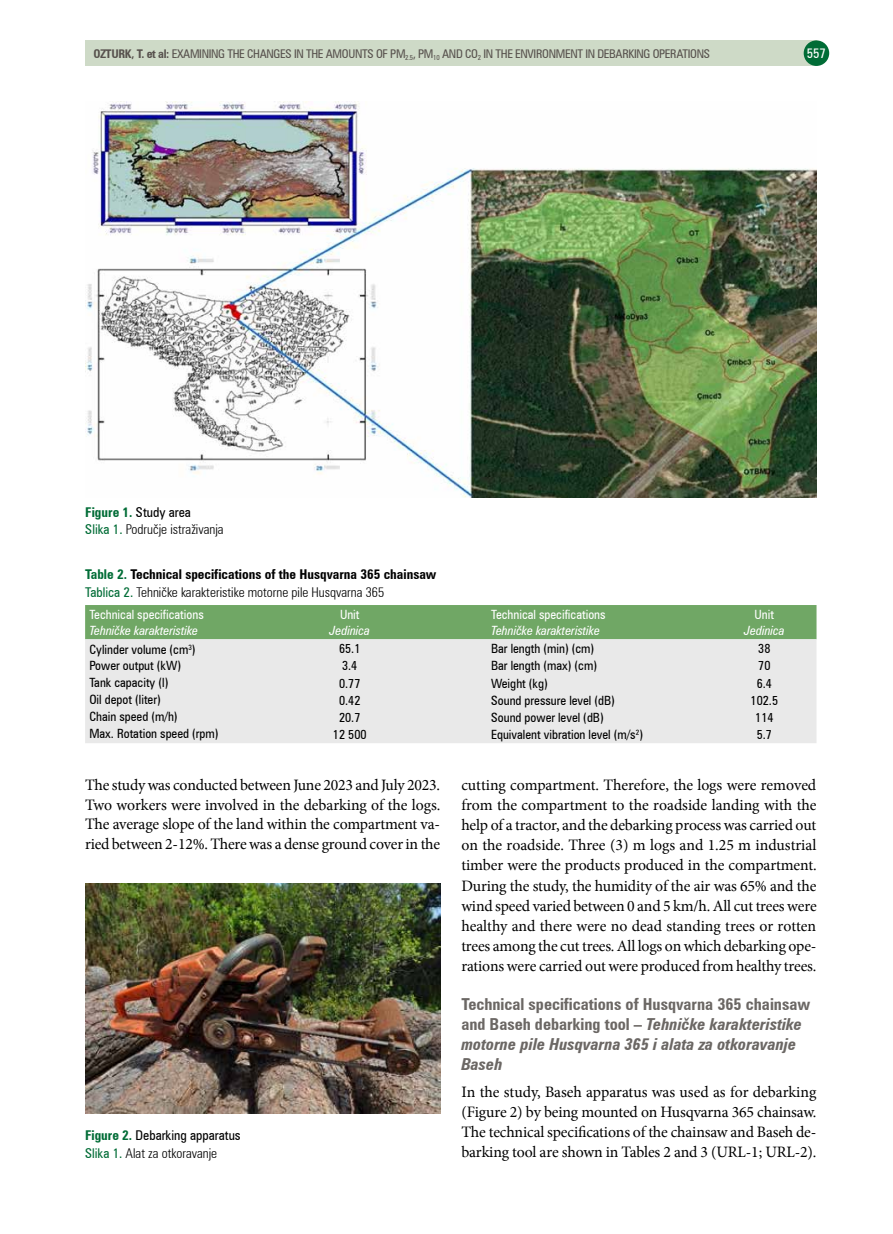
<style>
.page{position:relative;width:893px;height:1234px;background:#fff}
.page>*{position:absolute;margin:0;border:0;box-sizing:border-box;transform-origin:0 0}
.t1{font:italic 700 condensed 16.5px/20.1px "Zurich BT";color:#6b6764}
.t2{font:15.75px/20.1px "Minion Pro";letter-spacing:-.01em;color:#000;text-align:justify}
.t3{font:700 condensed 13.5px/17.1px "Zurich BT";color:#000}
.t4{font:condensed 13.5px/17.1px "Zurich BT";color:#000}
.t5{font:300 condensed 13.5px/17.1px "Zurich BT";color:#000}
.t6{font:condensed 13.5px "Zurich BT";color:#fff}
.t7{font:condensed 12.75px/17.1px "Zurich BT";color:#000}
.t8{font:italic condensed 12.75px "Zurich BT";color:#fff}
.t9{font:condensed 12.75px "Zurich BT";color:#fff}
.t10{font:condensed 12px "Zurich BT";letter-spacing:-.025em;color:#57514d}
.s1{font-weight:700}
.s2{font-weight:700;color:#006c36}
.s3{font-weight:400}
.s4{font-weight:400;color:#006c36}
.s5{color:#006c36}
.s6{font-weight:300}
.s7{font-style:normal}
</style>
<div class="page">
<div style="left:85px;top:40px;width:731px;height:26px;background:#cedac7"></div>
<div style="left:804px;top:40px;width:25px;height:26px;background:#006c36;border-radius:50%"></div>
<img style="left:85px;top:101px;width:731px;height:396px">
<div style="left:85px;top:605px;width:731px;height:34px;background:#70a765"></div>
<div style="left:85px;top:639px;width:731px;height:104px;background:#e9e9e9"></div>
<img style="left:85px;top:883px;width:355px;height:229px">
<p class="t10" style="left:94px;top:46px;width:618px"><span class="s1">OZTURK, T. et al:</span> EXAMINING THE CHANGES IN THE AMOUNTS OF PM<sub>2.5</sub>, PM<sub>10</sub> AND CO<sub>2</sub> IN THE ENVIRONMENT IN DEBARKING OPERATIONS</p>
<p class="t6" style="left:807px;top:45px;width:21px">557</p>
<p class="t5" style="left:85px;top:503px;width:140px"><span class="s2">Figure 1.</span> <span class="s3">Study area<br></span><span class="s4">Slika 1.</span> Područje istraživanja</p>
<p class="t3" style="left:85px;top:565px;width:353px"><span class="s5">Table 2.</span> Technical specifications of the Husqvarna 365 chainsaw<br><span class="s4">Tablica 2.</span> <span class="s6">Tehničke karakteristike motorne pile Husqvarna 365</span></p>
<p class="t9" style="left:89px;top:606px;width:116px">Technical specifications</p>
<p class="t8" style="left:89px;top:622px;width:110px">Tehničke karakteristike</p>
<p class="t9" style="left:340px;top:606px;width:21px">Unit</p>
<p class="t8" style="left:329px;top:622px;width:42px">Jedinica</p>
<p class="t9" style="left:491px;top:606px;width:116px">Technical specifications</p>
<p class="t8" style="left:491px;top:622px;width:110px">Tehničke karakteristike</p>
<p class="t9" style="left:755px;top:606px;width:21px">Unit</p>
<p class="t8" style="left:744px;top:622px;width:42px">Jedinica</p>
<p class="t7" style="left:89px;top:640px;width:131px">Cylinder volume (cm<sup>3</sup>)<br>Power output (kW)<br>Tank capacity (l)<br>Oil depot (liter)<br>Chain speed (m/h)<br>Max. Rotation speed (rpm)</p>
<p class="t7" style="left:333px;top:640px;width:35px;text-align:center">65.1<br>3.4<br>0.77<br>0.42<br>20.7<br>12 500</p>
<p class="t7" style="left:491px;top:640px;width:153px">Bar length (min) (cm)<br>Bar length (max) (cm)<br>Weight (kg)<br>Sound pressure level (dB)<br>Sound power level (dB)<br>Equivalent vibration level (m/s<sup>2</sup>)</p>
<p class="t7" style="left:751px;top:640px;width:29px;text-align:center">38<br>70<br>6.4<br>102.5<br>114<br>5.7</p>
<p class="t2" style="left:85px;top:775px;width:357px;line-height:19.5px">The study was conducted between June 2023 and July 2023.<br>Two workers were involved in the debarking of the logs.<br>The average slope of the land within the compartment va&shy;ried between 2-12%. There was a dense ground cover in the</p>
<p class="t2" style="left:461px;top:775px;width:357px">cutting compartment. Therefore, the logs were removed from the compartment to the roadside landing with the help of a tractor, and the debarking process was carried out on the roadside. Three (3) m logs and 1.25 m industrial timber were the products produced in the compartment.<br>During the study, the humidity of the air was 65% and the wind speed varied between 0 and 5 km/h. All cut trees were healthy and there were no dead standing trees or rotten trees among the cut trees. All logs on which debarking ope&shy;rations were carried out were produced from healthy trees.</p>
<p class="t1" style="left:461px;top:993px;width:350px"><span class="s7">Technical specifications of Husqvarna 365 chainsaw and Baseh debarking tool –</span> Tehničke karakteristike motorne pile Husqvarna 365 i alata za otkoravanje Baseh</p>
<p class="t2" style="left:461px;top:1081px;width:357px">In the study, Baseh apparatus was used as for debarking (Figure 2) by being mounted on Husqvarna 365 chainsaw.<br>The technical specifications of the chainsaw and Baseh de&shy;barking tool are shown in Tables 2 and 3 (URL-1; URL-2).</p>
<p class="t4" style="left:85px;top:1126px;width:157px"><span class="s2">Figure 2.</span> Debarking apparatus<br><span class="s5">Slika 1.</span> <span class="s6">Alat za otkoravanje</span></p>
</div>
